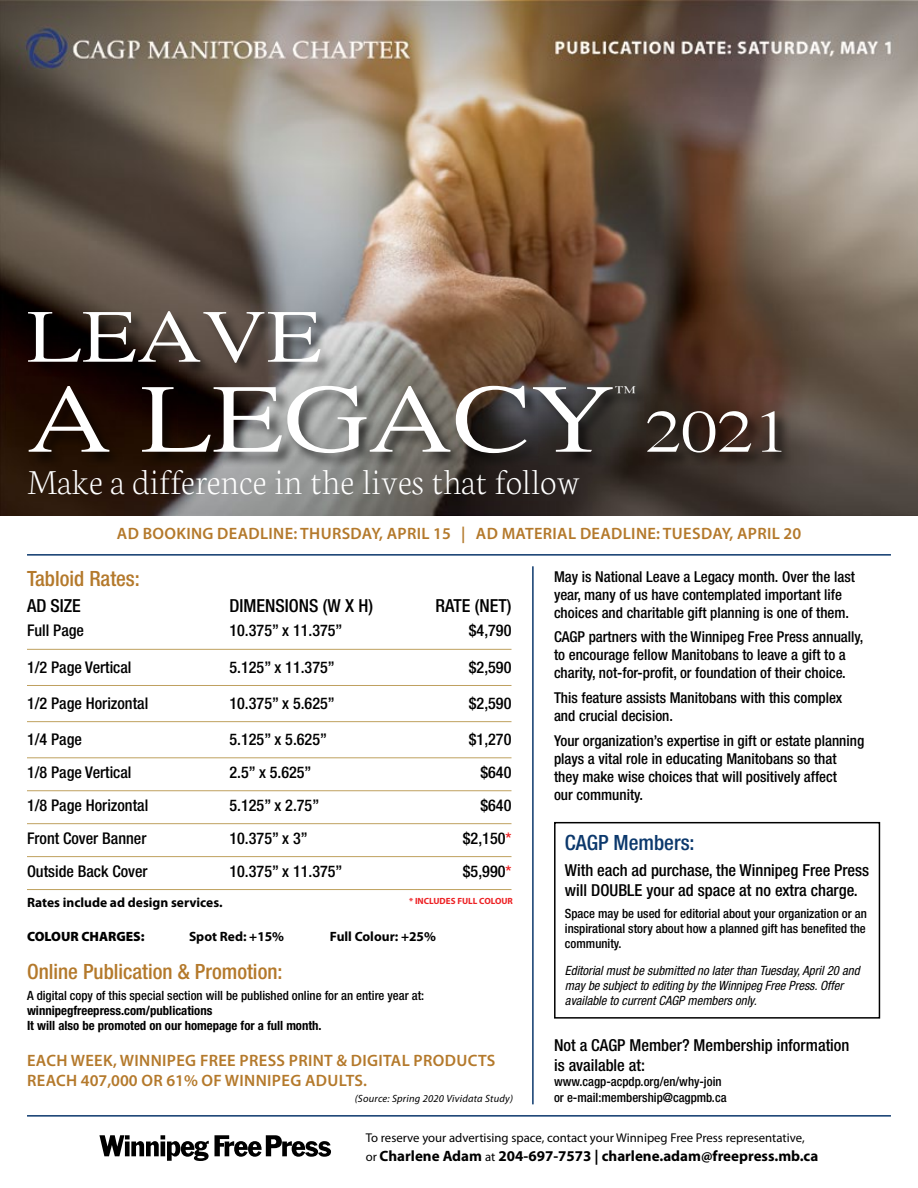
<style>
.page{position:relative;width:918px;height:1188px;background:#fff}
.page>*{position:absolute;margin:0;border:0;box-sizing:border-box;transform-origin:0 0}
.t1{font:97.5px "Xerox Serif Wide FC";color:#fff}
.t2{font:75px "Xerox Serif Wide FC";color:#fff}
.t3{font:60px "Xerox Serif Wide FC";color:#fff}
.t4{font:200 37.5px "Neuton";color:#fff}
.t5{font:500 condensed 21px "Helvetica Neue LT Std";color:#b4792b}
.t6{font:500 condensed 21px "Helvetica Neue LT Std";color:#0b386c}
.t7{font:500 condensed 18px "Helvetica Neue LT Std";color:#000}
.t8{font:18px "Xerox Serif Wide FC";color:#fff}
.t9{font:600 16.5px/19.8px "Myriad Pro";letter-spacing:.02em;color:#b4792b}
.t10{font:500 condensed 16.5px/19.8px "Helvetica Neue LT Std";color:#000}
.t11{font:500 condensed 16.2px "Helvetica Neue LT Std";color:#000}
.t12{font:500 condensed 15px/18px "Helvetica Neue LT Std";color:#000}
.t13{font:700 15px "Myriad Pro";color:#000}
.t14{font:700 13.5px "Myriad Pro";color:#000}
.t15{font:900 13.5px "Myriad Pro";color:#000}
.t16{font:500 condensed 12.75px/15.3px "Helvetica Neue LT Std";color:#000;text-align:justify}
.t17{font:italic condensed 12.75px/15.3px "Helvetica Neue LT Std";color:#000}
.t18{font:700 condensed 12.75px/15.3px "Helvetica Neue LT Std";color:#000}
.t19{font:12.75px "Myriad Pro";color:#000}
.t20{font:italic 10.5px "Myriad Pro";letter-spacing:.02em;color:#000}
.t21{font:700 9px "Myriad Pro";color:#ed2124}
.s1{color:#ed2124}
.s2{font-weight:400;font-size:12.75px}
</style>
<div class="page">
<img style="left:0;top:0;width:918px;height:516px">
<div style="left:554px;top:822px;width:326px;height:197px;border:2px solid #000"></div>
<svg style="left:99px;top:1135px;width:232px;height:26px"></svg>
<hr style="left:532px;top:566px;width:2px;height:538px;background:#0b386c">
<hr style="left:27px;top:1115px;width:864px;height:2px;background:#0b386c">
<hr style="left:27px;top:554px;width:864px;height:2px;background:#0b386c">
<div style="left:27px;top:311px;width:768px;height:156px;background:#000;opacity:.6"></div>
<hr style="left:27px;top:649px;width:485px;height:1px;background:#bfa15f">
<hr style="left:27px;top:685px;width:485px;height:1px;background:#bfa15f">
<hr style="left:27px;top:721px;width:485px;height:1px;background:#bfa15f">
<hr style="left:27px;top:757px;width:485px;height:1px;background:#bfa15f">
<hr style="left:27px;top:790px;width:485px;height:1px;background:#bfa15f">
<hr style="left:27px;top:823px;width:485px;height:1px;background:#bfa15f">
<hr style="left:27px;top:856px;width:485px;height:1px;background:#bfa15f">
<hr style="left:27px;top:889px;width:485px;height:1px;background:#bfa15f">
<h2 class="t2" style="left:27px;top:293px;width:296px">LEAVE</h2>
<h1 class="t1" style="left:27px;top:362px;width:589px">A LEGACY</h1>
<p class="t8" style="left:615px;top:381px;width:23px">™</p>
<h3 class="t4" style="left:27px;top:463px;width:555px">Make a difference in the lives that follow</h3>
<h3 class="t3" style="left:645px;top:396px;width:145px">2021</h3>
<p class="t9" style="left:117px;top:523px;width:686px">AD BOOKING DEADLINE: THURSDAY, APRIL 15 | AD MATERIAL DEADLINE: TUESDAY, APRIL 20</p>
<h3 class="t5" style="left:27px;top:566px;width:115px">Tabloid Rates:</h3>
<p class="t7" style="left:27px;top:595px;width:55px">AD SIZE</p>
<p class="t7" style="left:229px;top:595px;width:145px">DIMENSIONS (W X H)</p>
<p class="t7" style="left:436px;top:595px;width:77px">RATE (NET)</p>
<p class="t11" style="left:27px;top:621px;width:59px">Full Page</p>
<p class="t11" style="left:229px;top:621px;width:115px">10.375” x 11.375”</p>
<p class="t11" style="left:469px;top:621px;width:44px">$4,790</p>
<p class="t11" style="left:27px;top:657px;width:106px">1/2 Page Vertical</p>
<p class="t11" style="left:229px;top:657px;width:107px">5.125” x 11.375”</p>
<p class="t11" style="left:469px;top:657px;width:44px">$2,590</p>
<p class="t11" style="left:27px;top:693px;width:123px">1/2 Page Horizontal</p>
<p class="t11" style="left:229px;top:693px;width:107px">10.375” x 5.625”</p>
<p class="t11" style="left:469px;top:693px;width:44px">$2,590</p>
<p class="t11" style="left:27px;top:729px;width:56px">1/4 Page</p>
<p class="t11" style="left:229px;top:729px;width:99px">5.125” x 5.625”</p>
<p class="t11" style="left:469px;top:729px;width:44px">$1,270</p>
<p class="t11" style="left:27px;top:762px;width:106px">1/8 Page Vertical</p>
<p class="t11" style="left:229px;top:762px;width:84px">2.5” x 5.625”</p>
<p class="t11" style="left:480px;top:762px;width:32px">$640</p>
<p class="t11" style="left:27px;top:795px;width:123px">1/8 Page Horizontal</p>
<p class="t11" style="left:229px;top:795px;width:91px">5.125” x 2.75”</p>
<p class="t11" style="left:480px;top:795px;width:32px">$640</p>
<p class="t11" style="left:27px;top:828px;width:121px">Front Cover Banner</p>
<p class="t11" style="left:229px;top:828px;width:80px">10.375” x 3”</p>
<p class="t11" style="left:463px;top:828px;width:50px">$2,150<span class="s1">*</span></p>
<p class="t11" style="left:27px;top:861px;width:122px">Outside Back Cover</p>
<p class="t11" style="left:229px;top:861px;width:115px">10.375” x 11.375”</p>
<p class="t11" style="left:463px;top:861px;width:50px">$5,990<span class="s1">*</span></p>
<p class="t14" style="left:27px;top:894px;width:197px">Rates include ad design services.</p>
<p class="t15" style="left:27px;top:928px;width:119px">COLOUR CHARGES:</p>
<p class="t14" style="left:189px;top:928px;width:97px">Spot Red: +15%</p>
<p class="t14" style="left:330px;top:928px;width:107px">Full Colour: +25%</p>
<p class="t21" style="left:409px;top:895px;width:105px">* INCLUDES FULL COLOUR</p>
<h3 class="t5" style="left:27px;top:959px;width:257px">Online Publication &amp; Promotion:</h3>
<p class="t16" style="left:27px;top:987px;width:399px">A digital copy of this special section will be published online for an entire year at:</p>
<p class="t18" style="left:27px;top:1003px;width:296px">winnipegfreepress.com/publications<br>It will also be promoted on our homepage for a full month.</p>
<p class="t9" style="left:27px;top:1050px;width:470px">EACH WEEK, WINNIPEG FREE PRESS PRINT &amp; DIGITAL PRODUCTS<br>REACH 407,000 OR 61% OF WINNIPEG ADULTS.</p>
<p class="t20" style="left:355px;top:1092px;width:160px">(Source: Spring 2020 Vividata Study)</p>
<p class="t12" style="left:554px;top:567px;width:302px">May is National Leave a Legacy month. Over the last year, many of us have contemplated important life choices and charitable gift planning is one of them.</p>
<p class="t12" style="left:554px;top:628px;width:311px">CAGP partners with the Winnipeg Free Press annually, to encourage fellow Manitobans to leave a gift to a charity, not-for-profit, or foundation of their choice.</p>
<p class="t12" style="left:554px;top:689px;width:290px">This feature assists Manitobans with this complex and crucial decision.</p>
<p class="t12" style="left:554px;top:731px;width:312px">Your organization’s expertise in gift or estate planning plays a vital role in educating Manitobans so that they make wise choices that will positively affect<br>our community.</p>
<h3 class="t6" style="left:565px;top:830px;width:131px">CAGP Members:</h3>
<p class="t10" style="left:565px;top:860px;width:306px">With each ad purchase, the Winnipeg Free Press will DOUBLE your ad space at no extra charge.</p>
<p class="t16" style="left:565px;top:906px;width:303px">Space may be used for editorial about your organization or an inspirational story about how a planned gift has benefited the community.</p>
<p class="t17" style="left:565px;top:963px;width:296px">Editorial must be submitted no later than Tuesday, April 20 and may be subject to editing by the Winnipeg Free Press. Offer available to current CAGP members only.</p>
<p class="t10" style="left:554px;top:1035px;width:297px">Not a CAGP Member? Membership information is available at:</p>
<p class="t16" style="left:554px;top:1074px;width:174px">www.cagp-acpdp.org/en/why-join or e-mail:membership@cagpmb.ca</p>
<p class="t19" style="left:366px;top:1130px;width:440px">To reserve your advertising space, contact your Winnipeg Free Press representative,</p>
<p class="t13" style="left:366px;top:1146px;width:454px"><span class="s2">or</span> Charlene Adam <span class="s2">at</span> 204-697-7573 | charlene.adam@freepress.mb.ca</p>
</div>
